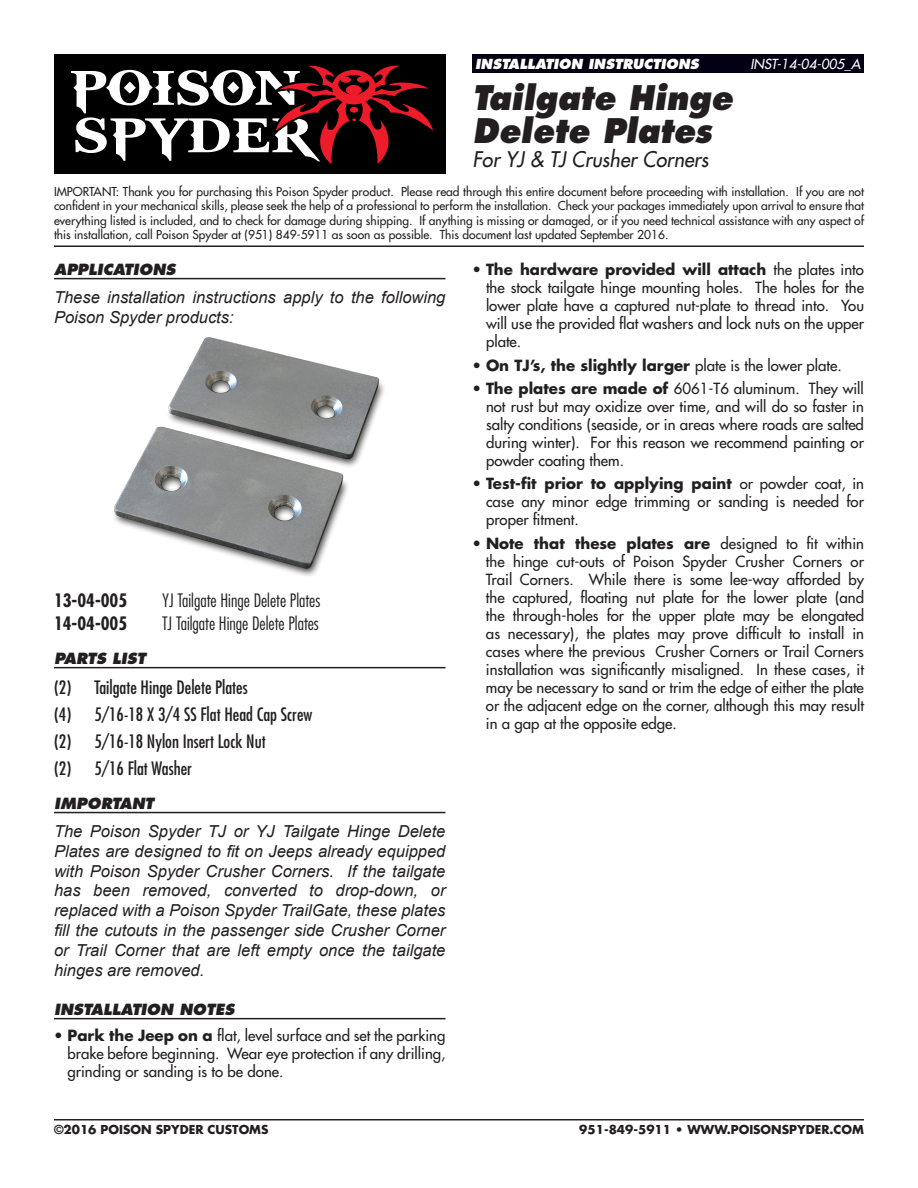
<style>
.page{position:relative;width:918px;height:1188px;background:#fff}
.page>*{position:absolute;margin:0;border:0;box-sizing:border-box;transform-origin:0 0}
.t1{font:italic 800 33px/33px "Futura";color:#231f20;scale:.95 1}
.t2{font:italic 21px "Futura";color:#231f20;scale:.95 1}
.Part_List{font:condensed 18px "Futura";color:#231f20}
.Part_Number___Name{font:300 condensed 18px "Futura";color:#231f20}
.Part_Number___Name-2{font:700 condensed 18px "Futura";color:#231f20}
.Notes{font:italic 16.5px/19.8px "Arial";color:#231f20}
.t3{font:15px/18px "Futura";color:#231f20;text-align:justify}
.Section_Head{font:italic 800 15px "Futura";color:#231f20}
.t4{font:700 15px "Futura";color:#231f20}
.t5{font:italic 800 13.5px "Futura";color:#fff}
.t6{font:italic 13.5px "Futura";color:#fff}
.Important{font:12px/14.4px "Futura";color:#231f20;text-align:justify}
.t7{font:700 12px "Futura";color:#231f20}
.s1{font-weight:700}
.s2{font-weight:400}
</style>
<div class="page">
<hr style="left:54px;top:1119px;width:810px;height:1px;background:#231f20">
<div style="left:54px;top:54px;width:392px;height:120px;background:#000001"></div>
<svg style="left:71px;top:65px;width:362px;height:99px"></svg>
<div style="left:472px;top:54px;width:392px;height:18px;background:#000012"></div>
<hr style="left:54px;top:245px;width:810px;height:2px;background:#231f20">
<hr style="left:54px;top:278px;width:392px;height:1px;background:#231f20">
<hr style="left:54px;top:667px;width:392px;height:1px;background:#231f20">
<hr style="left:54px;top:812px;width:392px;height:1px;background:#231f20">
<hr style="left:54px;top:1018px;width:392px;height:1px;background:#231f20">
<img style="left:114px;top:337px;width:270px;height:239px">
<p class="t5" style="left:475px;top:55px;width:225px">INSTALLATION INSTRUCTIONS</p>
<p class="t6" style="left:750px;top:55px;width:112px">INST-14-04-005_A</p>
<h1 class="t1" style="left:472px;top:81px;width:276px">Tailgate Hinge<br>Delete Plates</h1>
<h2 class="t2" style="left:472px;top:146px;width:250px">For YJ &amp; TJ Crusher Corners</h2>
<p class="Important" style="left:54px;top:184px;width:812px">IMPORTANT: Thank you for purchasing this Poison Spyder product. Please read through this entire document before proceeding with installation. If you are not confident in your mechanical skills, please seek the help of a professional to perform the installation. Check your packages immediately upon arrival to ensure that everything listed is included, and to check for damage during shipping. If anything is missing or damaged, or if you need technical assistance with any aspect of this installation, call Poison Spyder at (951) 849-5911 as soon as possible. This document last updated September 2016.</p>
<p class="Section_Head" style="left:54px;top:260px;width:123px">APPLICATIONS</p>
<p class="Notes" style="left:54px;top:288px;width:393px">These installation instructions apply to the following<br>Poison Spyder products:</p>
<p class="t3" style="left:486px;top:261px;width:380px;text-indent:-14px">• <span class="s1">The hardware provided will attach</span> the plates into the stock tailgate hinge mounting holes. The holes for the lower plate have a captured nut-plate to thread into. You will use the provided flat washers and lock nuts on the upper plate.</p>
<p class="t4" style="left:472px;top:355px;width:371px"><span class="s2">•</span> On TJ’s, the slightly larger <span class="s2">plate is the lower plate.</span></p>
<p class="t3" style="left:486px;top:380px;width:380px;text-indent:-14px">• <span class="s1">The plates are made of</span> 6061-T6 aluminum. They will not rust but may oxidize over time, and will do so faster in salty conditions (seaside, or in areas where roads are salted during winter). For this reason we recommend painting or powder coating them.</p>
<p class="t3" style="left:486px;top:475px;width:380px;text-indent:-14px">• <span class="s1">Test-fit prior to applying paint</span> or powder coat, in case any minor edge trimming or sanding is needed for proper fitment.</p>
<p class="t3" style="left:486px;top:534px;width:380px;text-indent:-13px">• <span class="s1">Note that these plates are</span> designed to fit within the hinge cut-outs of Poison Spyder Crusher Corners or Trail Corners. While there is some lee-way afforded by the captured, floating nut plate for the lower plate (and the through-holes for the upper plate may be elongated as necessary), the plates may prove difficult to install in cases where the previous Crusher Corners or Trail Corners installation was significantly misaligned. In these cases, it may be necessary to sand or trim the edge of either the plate or the adjacent edge on the corner, although this may result in a gap at the opposite edge.</p>
<p class="Part_Number___Name-2" style="left:54px;top:589px;width:75px">13-04-005</p>
<p class="Part_Number___Name" style="left:162px;top:589px;width:160px">YJ Tailgate Hinge Delete Plates</p>
<p class="Part_Number___Name-2" style="left:54px;top:612px;width:75px">14-04-005</p>
<p class="Part_Number___Name" style="left:162px;top:613px;width:158px">TJ Tailgate Hinge Delete Plates</p>
<p class="Section_Head" style="left:54px;top:649px;width:93px">PARTS LIST</p>
<p class="Part_List" style="left:54px;top:676px;width:195px">(2) Tailgate Hinge Delete Plates</p>
<p class="Part_List" style="left:54px;top:703px;width:260px">(4) 5/16-18 X 3/4 SS Flat Head Cap Screw</p>
<p class="Part_List" style="left:54px;top:730px;width:213px">(2) 5/16-18 Nylon Insert Lock Nut</p>
<p class="Part_List" style="left:54px;top:757px;width:140px">(2) 5/16 Flat Washer</p>
<p class="Section_Head" style="left:54px;top:794px;width:101px">IMPORTANT</p>
<p class="Notes" style="left:54px;top:822px;width:393px;text-align:justify">The Poison Spyder TJ or YJ Tailgate Hinge Delete Plates are designed to fit on Jeeps already equipped with Poison Spyder Crusher Corners. If the tailgate has been removed, converted to drop-down, or replaced with a Poison Spyder TrailGate, these plates fill the cutouts in the passenger side Crusher Corner or Trail Corner that are left empty once the tailgate hinges are removed.</p>
<p class="Section_Head" style="left:54px;top:1000px;width:182px">INSTALLATION NOTES</p>
<p class="t3" style="left:68px;top:1027px;width:380px;text-indent:-14px">• <span class="s1">Park the Jeep on a</span> flat, level surface and set the parking brake before beginning. Wear eye protection if any drilling, grinding or sanding is to be done.</p>
<p class="t7" style="left:54px;top:1122px;width:216px">©2016 POISON SPYDER CUSTOMS</p>
<p class="t7" style="left:579px;top:1122px;width:286px">951-849-5911 • WWW.POISONSPYDER.COM</p>
</div>
